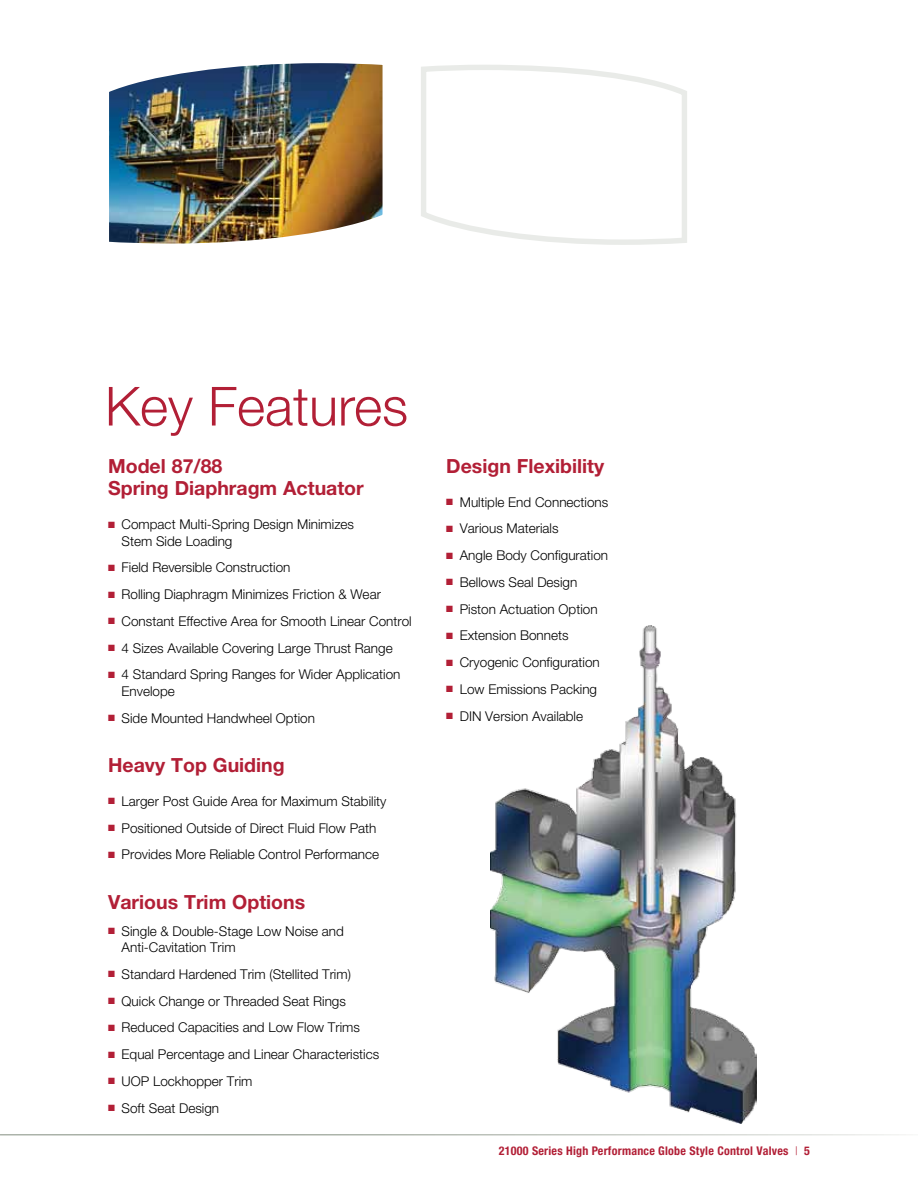
<style>
.page{position:relative;width:918px;height:1188px;background:#fff}
.page>*{position:absolute;margin:0;border:0;box-sizing:border-box;transform-origin:0 0}
.t1{font:300 54px "Helvetica Neue LT Std";color:#b21f36}
.t2{font:700 19.5px/22.5px "Helvetica Neue LT Std";color:#b21f36}
.t3{font:300 13.5px/16.5px "Helvetica Neue LT Std";color:#000}
.t4{font:700 condensed 12px "Helvetica Neue LT Std";letter-spacing:.02em;color:#b21f36}
.s1{color:#b21f36}
.s2{font-weight:300}
</style>
<div class="page">
<img style="left:109px;top:63px;width:274px;height:181px">
<svg style="left:421px;top:65px;width:266px;height:180px"></svg>
<img style="left:490px;top:626px;width:267px;height:497px">
<h1 class="t1" style="left:105px;top:373px;width:305px">Key Features</h1>
<h2 class="t2" style="left:108px;top:454px;width:257px">Model 87/88<br>Spring Diaphragm Actuator</h2>
<p class="t3" style="left:122px;top:516px;width:234px;text-indent:-14px"><span class="s1">■</span> Compact Multi-Spring Design Minimizes<br>Stem Side Loading</p>
<p class="t3" style="left:108px;top:559px;width:184px"><span class="s1">■</span> Field Reversible Construction</p>
<p class="t3" style="left:108px;top:586px;width:274px"><span class="s1">■</span> Rolling Diaphragm Minimizes Friction &amp; Wear</p>
<p class="t3" style="left:108px;top:613px;width:305px"><span class="s1">■</span> Constant Effective Area for Smooth Linear Control</p>
<p class="t3" style="left:108px;top:639px;width:286px"><span class="s1">■</span> 4 Sizes Available Covering Large Thrust Range</p>
<p class="t3" style="left:122px;top:666px;width:280px;text-indent:-14px"><span class="s1">■</span> 4 Standard Spring Ranges for Wider Application<br>Envelope</p>
<p class="t3" style="left:108px;top:709px;width:208px"><span class="s1">■</span> Side Mounted Handwheel Option</p>
<h2 class="t2" style="left:108px;top:753px;width:178px">Heavy Top Guiding</h2>
<p class="t3" style="left:108px;top:792px;width:280px"><span class="s1">■</span> Larger Post Guide Area for Maximum Stability</p>
<p class="t3" style="left:108px;top:819px;width:270px"><span class="s1">■</span> Positioned Outside of Direct Fluid Flow Path</p>
<p class="t3" style="left:108px;top:846px;width:273px"><span class="s1">■</span> Provides More Reliable Control Performance</p>
<h2 class="t2" style="left:108px;top:890px;width:199px">Various Trim Options</h2>
<p class="t3" style="left:122px;top:922px;width:224px;text-indent:-14px"><span class="s1">■</span> Single &amp; Double-Stage Low Noise and<br>Anti-Cavitation Trim</p>
<p class="t3" style="left:108px;top:966px;width:244px"><span class="s1">■</span> Standard Hardened Trim (Stellited Trim)</p>
<p class="t3" style="left:108px;top:992px;width:239px"><span class="s1">■</span> Quick Change or Threaded Seat Rings</p>
<p class="t3" style="left:108px;top:1019px;width:253px"><span class="s1">■</span> Reduced Capacities and Low Flow Trims</p>
<p class="t3" style="left:108px;top:1046px;width:273px"><span class="s1">■</span> Equal Percentage and Linear Characteristics</p>
<p class="t3" style="left:108px;top:1073px;width:146px"><span class="s1">■</span> UOP Lockhopper Trim</p>
<p class="t3" style="left:108px;top:1099px;width:113px"><span class="s1">■</span> Soft Seat Design</p>
<h2 class="t2" style="left:446px;top:454px;width:159px">Design Flexibility</h2>
<p class="t3" style="left:446px;top:493px;width:164px"><span class="s1">■</span> Multiple End Connections</p>
<p class="t3" style="left:446px;top:520px;width:114px"><span class="s1">■</span> Various Materials</p>
<p class="t3" style="left:446px;top:547px;width:163px"><span class="s1">■</span> Angle Body Configuration</p>
<p class="t3" style="left:446px;top:574px;width:133px"><span class="s1">■</span> Bellows Seal Design</p>
<p class="t3" style="left:446px;top:600px;width:153px"><span class="s1">■</span> Piston Actuation Option</p>
<p class="t3" style="left:446px;top:627px;width:124px"><span class="s1">■</span> Extension Bonnets</p>
<p class="t3" style="left:446px;top:654px;width:155px"><span class="s1">■</span> Cryogenic Configuration</p>
<p class="t3" style="left:446px;top:680px;width:152px"><span class="s1">■</span> Low Emissions Packing</p>
<p class="t3" style="left:446px;top:707px;width:138px"><span class="s1">■</span> DIN Version Available</p>
<p class="t4" style="left:499px;top:1143px;width:313px">21000 Series High Performance Globe Style Control Valves <span class="s2">|</span> 5</p>
</div>
